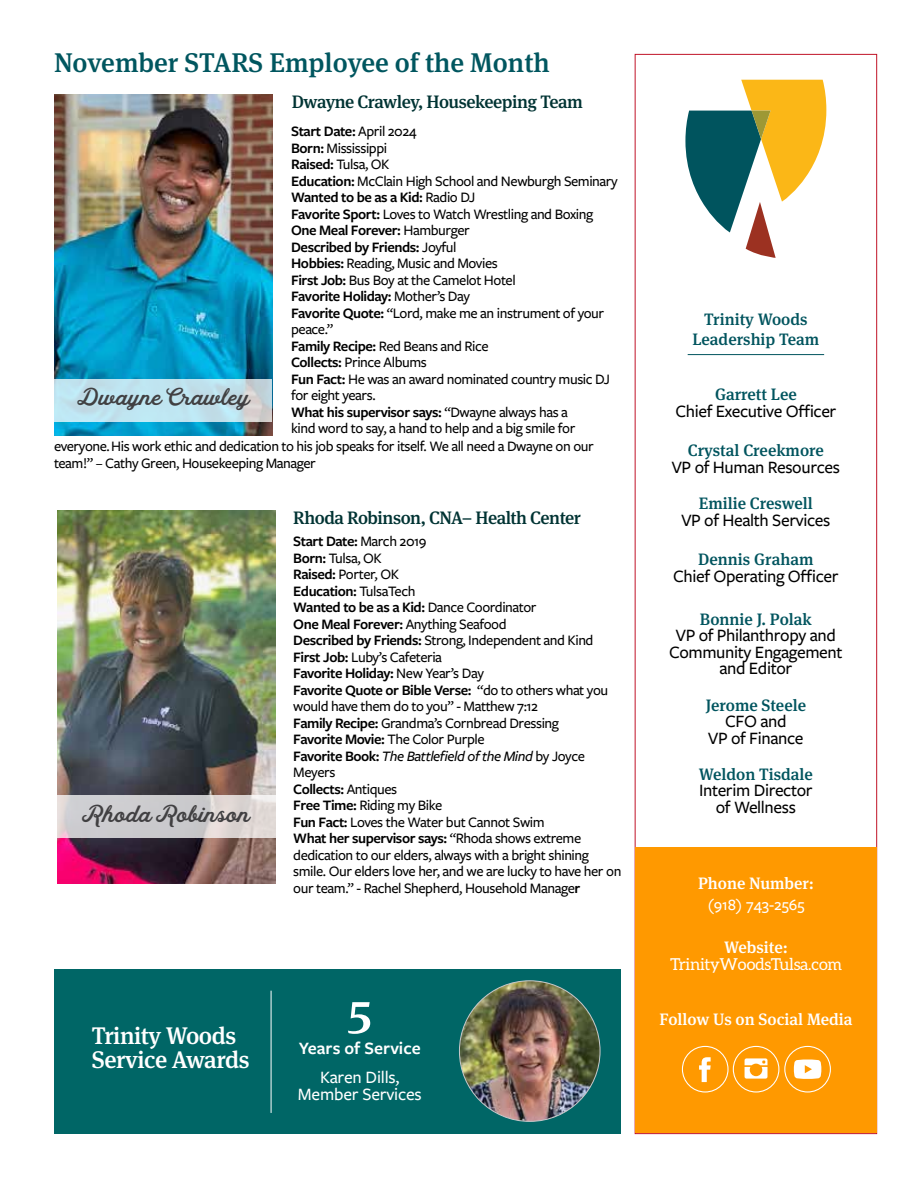
<style>
.page{position:relative;width:918px;height:1188px;background:#fff}
.page>*{position:absolute;margin:0;border:0;box-sizing:border-box;transform-origin:0 0}
.t1{font:500 47.25px "Meta Serif Pro";color:#fff;scale:1.11 1}
.t2{font:500 27px "Meta Serif Pro";color:#00565f}
.t3{font:500 24px/24px "Meta Serif Pro";letter-spacing:-.02em;color:#fff}
.t4{font:22.5px "Hanley Script";color:#414042}
.t5{font:500 18px/16.5px "Freight Sans Pro";letter-spacing:-.02em;color:#000;text-align:center}
.t6{font:500 18px "Meta Serif Pro";letter-spacing:-.025em;color:#033}
.t7{font:500 18px/16.5px "Freight Sans Pro";letter-spacing:-.01em;color:#fff;text-align:center}
.t8{font:600 18px "Freight Sans Pro";color:#fff}
.t9{font:500 16.5px/19.8px "Meta Serif Pro";color:#00545e;text-align:center}
.t10{font:500 16.5px "Meta Serif Pro";color:#fff}
.t11{font:16.5px "Aleo";letter-spacing:-.02em;color:#fff}
.t12{font:500 16.5px "Freight Sans Pro";color:#fff}
.t13{font:500 15px/16.5px "Freight Sans Pro";letter-spacing:-.03em;color:#000}
.s1{font-weight:600}
.s2{font-style:italic}
</style>
<div class="page">
<div style="left:54px;top:969px;width:566px;height:165px;background:#066"></div>
<div style="left:635px;top:848px;width:242px;height:285px;background:#f90"></div>
<svg style="left:685px;top:80px;width:141px;height:178px"></svg>
<svg style="left:682px;top:1046px;width:149px;height:47px"></svg>
<hr style="left:688px;top:354px;width:136px;height:1px;background:#00545e">
<img style="left:55px;top:94px;width:218px;height:342px">
<svg style="left:54px;top:379px;width:218px;height:42px;background:#c1e0ea"></svg>
<img style="left:459px;top:981px;width:141px;height:140px;border-radius:70px">
<hr style="left:271px;top:991px;width:1px;height:122px;background:#fff">
<img style="left:57px;top:510px;width:218px;height:374px">
<svg style="left:57px;top:795px;width:219px;height:42px;background:#d3cfd1"></svg>
<h2 class="t2" style="left:54px;top:42px;width:497px">November STARS Employee of the Month</h2>
<p class="t6" style="left:292px;top:88px;width:293px">Dwayne Crawley, Housekeeping Team</p>
<p class="t13" style="left:291px;top:123px;width:328px"><span class="s1">Start Date:</span> April 2024<br><span class="s1">Born:</span> Mississippi<br><span class="s1">Raised:</span> Tulsa, OK<br><span class="s1">Education:</span> McClain High School and Newburgh Seminary <span class="s1">Wanted to be as a Kid:</span> Radio DJ<br><span class="s1">Favorite Sport:</span> Loves to Watch Wrestling and Boxing <span class="s1">One Meal Forever:</span> Hamburger<br><span class="s1">Described by Friends:</span> Joyful<br><span class="s1">Hobbies:</span> Reading, Music and Movies<br><span class="s1">First Job:</span> Bus Boy at the Camelot Hotel<br><span class="s1">Favorite Holiday:</span> Mother’s Day<br><span class="s1">Favorite Quote:</span> “Lord, make me an instrument of your peace.”<br><span class="s1">Family Recipe:</span> Red Beans and Rice<br><span class="s1">Collects:</span> Prince Albums<br><span class="s1">Fun Fact:</span> He was an award nominated country music DJ for eight years.<br><span class="s1">What his supervisor says:</span> “Dwayne always has a<br>kind word to say, a hand to help and a big smile for</p>
<p class="t13" style="left:54px;top:438px;width:541px">everyone. His work ethic and dedication to his job speaks for itself. We all need a Dwayne on our team!” – Cathy Green, Housekeeping Manager</p>
<h3 class="t4" style="left:77px;top:382px;width:174px">Dwayne Crawley</h3>
<h3 class="t4" style="left:82px;top:800px;width:170px">Rhoda Robinson</h3>
<h3 class="t3" style="left:92px;top:1022px;width:159px">Trinity Woods<br>Service Awards</h3>
<p class="t6" style="left:293px;top:504px;width:289px">Rhoda Robinson, CNA– Health Center</p>
<p class="t13" style="left:293px;top:533px;width:330px"><span class="s1">Start Date:</span> March 2019<br><span class="s1">Born:</span> Tulsa, OK<br><span class="s1">Raised:</span> Porter, OK<br><span class="s1">Education:</span> TulsaTech<br><span class="s1">Wanted to be as a Kid:</span> Dance Coordinator<br><span class="s1">One Meal Forever:</span> Anything Seafood<br><span class="s1">Described by Friends:</span> Strong, Independent and Kind <span class="s1">First Job:</span> Luby’s Cafeteria<br><span class="s1">Favorite Holiday:</span> New Year’s Day<br><span class="s1">Favorite Quote or Bible Verse:</span> “do to others what you would have them do to you” - Matthew 7:12<br><span class="s1">Family Recipe:</span> Grandma’s Cornbread Dressing<br><span class="s1">Favorite Movie:</span> The Color Purple<br><span class="s1">Favorite Book:</span> <span class="s2">The Battlefield of the Mind</span> by Joyce Meyers<br><span class="s1">Collects:</span> Antiques<br><span class="s1">Free Time:</span> Riding my Bike<br><span class="s1">Fun Fact:</span> Loves the Water but Cannot Swim<br><span class="s1">What her supervisor says:</span> “Rhoda shows extreme dedication to our elders, always with a bright shining smile. Our elders love her, and we are lucky to have her on our team.” - Rachel Shepherd, Household Manage<span class="s1">r</span></p>
<h1 class="t1" style="left:347px;top:973px;width:24px">5</h1>
<p class="t8" style="left:299px;top:1036px;width:123px">Years of Service</p>
<p class="t7" style="left:298px;top:1069px;width:125px">Karen Dills,<br>Member Services</p>
<p class="t9" style="left:692px;top:308px;width:128px">Trinity Woods<br>Leadership Team</p>
<p class="t9" style="left:715px;top:383px;width:83px">Garrett Lee</p>
<p class="t5" style="left:675px;top:402px;width:163px">Chief Executive Officer</p>
<p class="t9" style="left:688px;top:440px;width:138px">Crystal Creekmore</p>
<p class="t5" style="left:672px;top:458px;width:170px">VP of Human Resources</p>
<p class="t9" style="left:699px;top:492px;width:116px">Emilie Creswell</p>
<p class="t5" style="left:681px;top:511px;width:150px">VP of Health Services</p>
<p class="t9" style="left:698px;top:548px;width:117px">Dennis Graham</p>
<p class="t5" style="left:673px;top:567px;width:167px">Chief Operating Officer</p>
<p class="t9" style="left:700px;top:608px;width:113px">Bonnie J. Polak</p>
<p class="t5" style="left:669px;top:627px;width:175px">VP of Philanthropy and<br>Community Engagement and Editor</p>
<p class="t9" style="left:706px;top:694px;width:102px">Jerome Steele</p>
<p class="t5" style="left:708px;top:712px;width:97px">CFO and<br>VP of Finance</p>
<p class="t9" style="left:699px;top:763px;width:116px">Weldon Tisdale</p>
<p class="t5" style="left:699px;top:782px;width:115px">Interim Director of Wellness</p>
<p class="t10" style="left:698px;top:871px;width:117px">Phone Number:</p>
<p class="t12" style="left:708px;top:894px;width:98px">(918) 743-2565</p>
<p class="t10" style="left:724px;top:935px;width:65px">Website:</p>
<p class="t11" style="left:670px;top:955px;width:173px">TrinityWoodsTulsa.com</p>
<p class="t10" style="left:660px;top:1007px;width:195px">Follow Us on Social Media</p>
</div>
